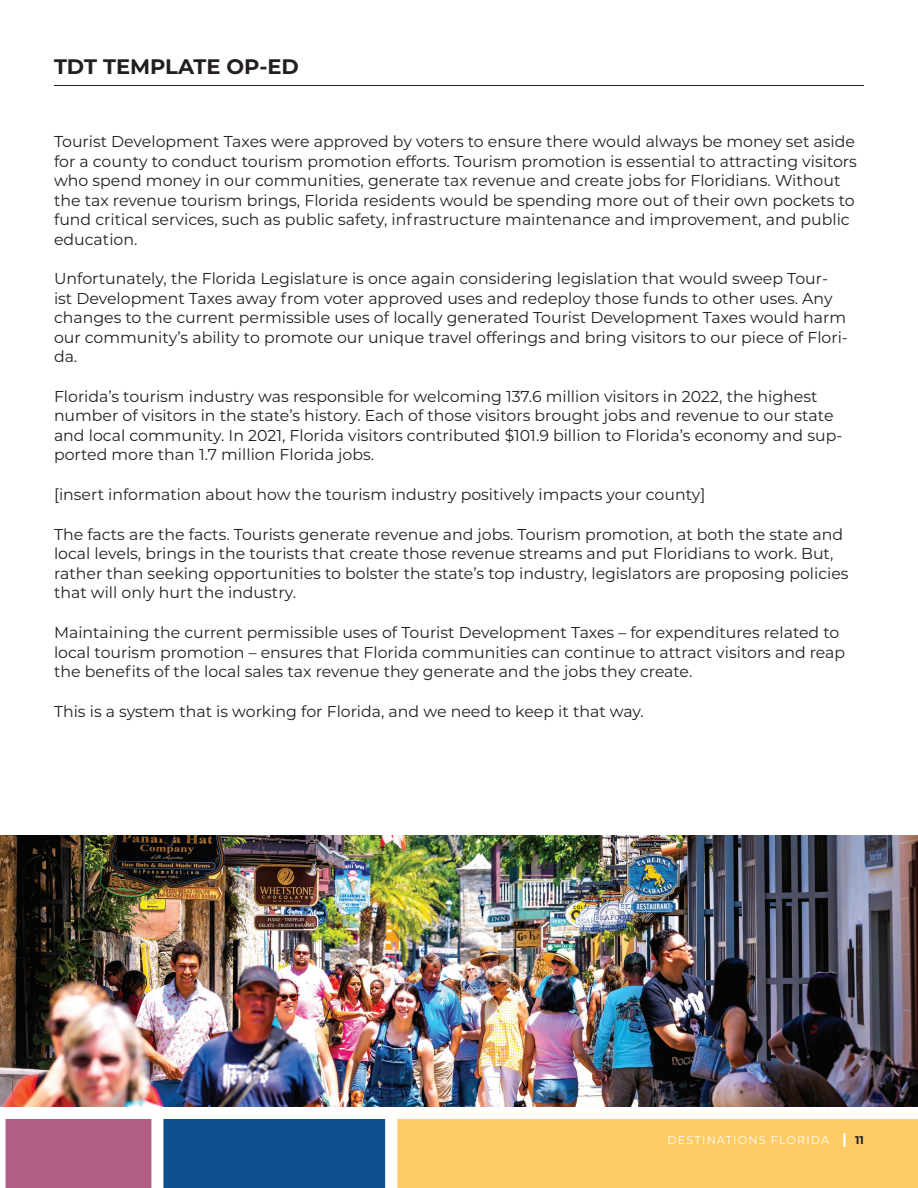
<style>
.page{position:relative;width:918px;height:1188px;background:#fff}
.page>*{position:absolute;margin:0;border:0;box-sizing:border-box;transform-origin:0 0}
.Subhead_with_Underli{font:700 21px "Montserrat";color:#231f20}
.Body_Copy{font:15.75px/19.5px "Montserrat";color:#231f20}
.t1{font:11.25px "Montserrat";letter-spacing:.1em;color:#fff}
.s1{font-weight:900;font-size:14.7px}
.s2{font-weight:700;color:#231f20}
</style>
<div class="page">
<img style="left:0;top:836px;width:918px;height:271px">
<hr style="left:54px;top:85px;width:810px;height:1px;background:#231f20">
<svg style="left:5px;top:1119px;width:913px;height:69px;background:#b79c77"></svg>
<p class="Subhead_with_Underli" style="left:54px;top:52px;width:247px">TDT TEMPLATE OP-ED</p>
<p class="Body_Copy" style="left:54px;top:131px;width:804px">Tourist Development Taxes were approved by voters to ensure there would always be money set aside for a county to conduct tourism promotion efforts. Tourism promotion is essential to attracting visitors who spend money in our communities, generate tax revenue and create jobs for Floridians. Without the tax revenue tourism brings, Florida residents would be spending more out of their own pockets to fund critical services, such as public safety, infrastructure maintenance and improvement, and public education.</p>
<p class="Body_Copy" style="left:54px;top:268px;width:795px">Unfortunately, the Florida Legislature is once again considering legislation that would sweep Tour&shy;ist Development Taxes away from voter approved uses and redeploy those funds to other uses. Any changes to the current permissible uses of locally generated Tourist Development Taxes would harm our community’s ability to promote our unique travel offerings and bring visitors to our piece of Flori&shy;da.</p>
<p class="Body_Copy" style="left:54px;top:386px;width:790px">Florida’s tourism industry was responsible for welcoming 137.6 million visitors in 2022, the highest number of visitors in the state’s history. Each of those visitors brought jobs and revenue to our state and local community. In 2021, Florida visitors contributed $101.9 billion to Florida’s economy and sup&shy;ported more than 1.7 million Florida jobs.</p>
<p class="Body_Copy" style="left:54px;top:484px;width:653px">[insert information about how the tourism industry positively impacts your county]</p>
<p class="Body_Copy" style="left:54px;top:524px;width:796px">The facts are the facts. Tourists generate revenue and jobs. Tourism promotion, at both the state and local levels, brings in the tourists that create those revenue streams and put Floridians to work. But, rather than seeking opportunities to bolster the state’s top industry, legislators are proposing policies that will only hurt the industry.</p>
<p class="Body_Copy" style="left:54px;top:622px;width:793px">Maintaining the current permissible uses of Tourist Development Taxes – for expenditures related to local tourism promotion – ensures that Florida communities can continue to attract visitors and reap the benefits of the local sales tax revenue they generate and the jobs they create.</p>
<p class="Body_Copy" style="left:54px;top:701px;width:591px">This is a system that is working for Florida, and we need to keep it that way.</p>
<p class="t1" style="left:668px;top:1133px;width:198px">DESTINATIONS FLORIDA <span class="s1">|</span> <span class="s2">11</span></p>
</div>
